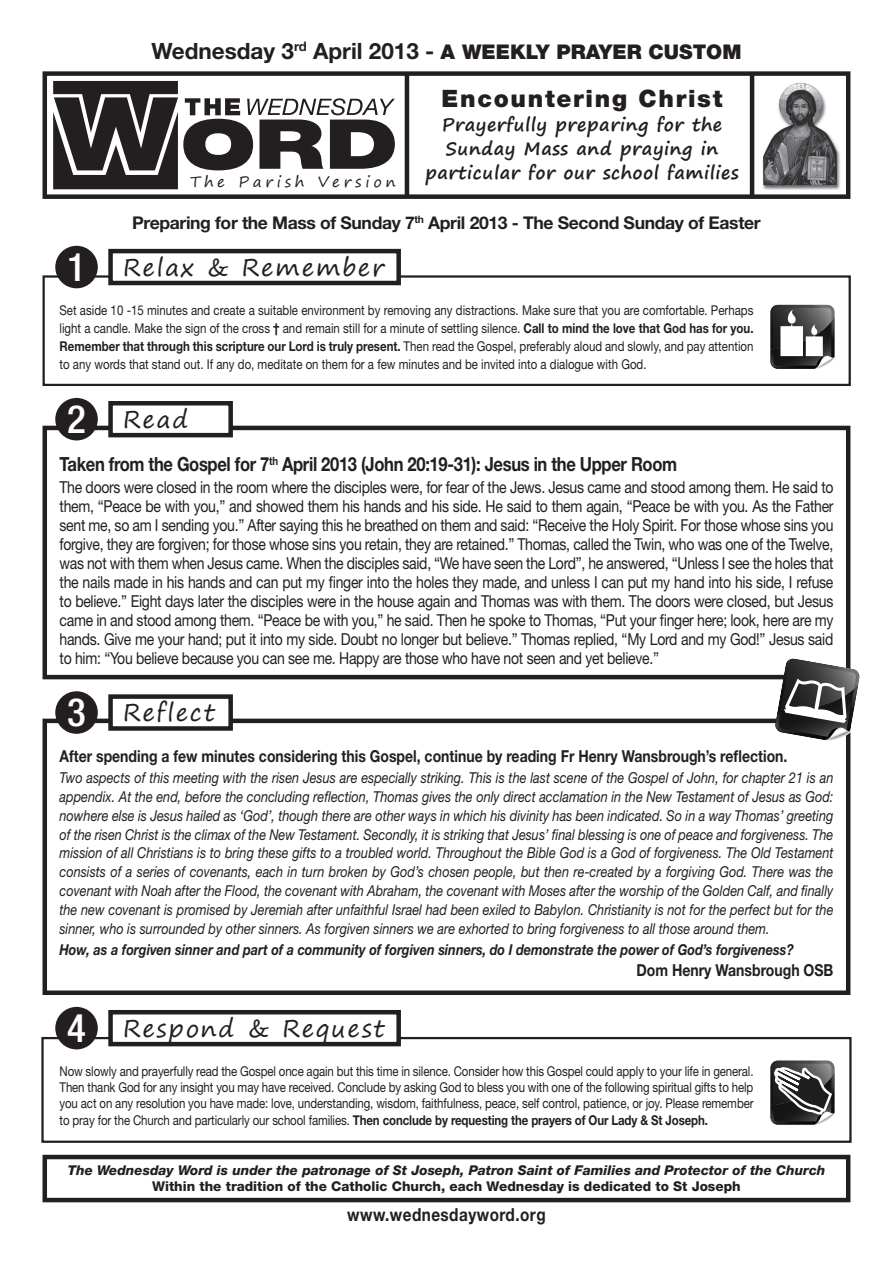
<style>
.page{position:relative;width:893px;height:1263px;background:#fff}
.page>*{position:absolute;margin:0;border:0;box-sizing:border-box;transform-origin:0 0}
.t1{font:24px "Segoe Print";letter-spacing:.07em;color:#231f20}
.t2{font:900 24px "Helvetica Neue";letter-spacing:.07em;color:#231f20}
.t3{font:700 22.5px "Helvetica Neue LT Std";color:#231f20}
.t4{font:700 19.5px "Helvetica Neue LT Std";letter-spacing:-.02em;color:#231f20;scale:.85 1}
.t5{font:700 18px/24px "Segoe Print";letter-spacing:.03em;color:#231f20;text-align:center}
.t6{font:700 18px "Helvetica Neue LT Std";letter-spacing:.03em;color:#231f20;scale:.85 1}
.t7{font:700 17.55px "Helvetica Neue LT Std";letter-spacing:-.02em;color:#231f20}
.t8{font:16.5px/19px "Helvetica Neue LT Std";letter-spacing:-.02em;color:#231f20;text-align:justify;scale:.85 1}
.t9{font:700 16.5px "Helvetica Neue LT Std";color:#231f20;scale:.85 1}
.t10{font:italic 15px/18.9px "Helvetica Neue LT Std";color:#231f20;text-align:justify;scale:.85 1}
.t11{font:italic 700 15px "Helvetica Neue LT Std";color:#231f20;scale:.85 1}
.t12{font:15px "Segoe Print";letter-spacing:.25em;color:#231f20}
.t13{font:13.5px/18px "Helvetica Neue LT Std";letter-spacing:-.005em;color:#231f20;text-align:justify;scale:.85 1}
.t14{font:italic 800 13.5px "Helvetica Neue LT Std";color:#231f20}
.t15{font:800 13.5px "Helvetica Neue LT Std";color:#231f20}
.s1{font-weight:900;font-size:20.25px}
.s2{font-family:"Helvetica Neue LT Std";font-weight:500;font-stretch:condensed;font-size:39px;color:#fff}
.s3{font-weight:700}
</style>
<div class="page">
<div style="left:43px;top:275px;width:808px;height:111px;border:2px solid #231f20"></div>
<div style="left:111px;top:251px;width:288px;height:32px;background:#fff"></div>
<div style="left:108px;top:249px;width:293px;height:36px;border:4px solid #231f20"></div>
<div style="left:55px;top:246px;width:43px;height:42px;background:#231f20;border-radius:50%"></div>
<svg style="left:770px;top:305px;width:65px;height:64px"></svg>
<img style="left:762px;top:82px;width:78px;height:108px">
<div style="left:43px;top:71px;width:807px;height:128px;border:4px solid #231f20"></div>
<hr style="left:405px;top:74px;width:4px;height:123px;background:#231f20">
<hr style="left:750px;top:74px;width:4px;height:123px;background:#231f20">
<svg style="left:53px;top:81px;width:342px;height:108px"></svg>
<div style="left:41px;top:1037px;width:811px;height:106px;border:2px solid #231f20"></div>
<div style="left:111px;top:1012px;width:288px;height:32px;background:#fff"></div>
<div style="left:108px;top:1010px;width:293px;height:36px;border:4px solid #231f20"></div>
<div style="left:55px;top:1007px;width:43px;height:42px;background:#231f20;border-radius:50%"></div>
<svg style="left:770px;top:1061px;width:65px;height:64px"></svg>
<div style="left:43px;top:719px;width:807px;height:276px;border:4px solid #231f20"></div>
<div style="left:111px;top:697px;width:120px;height:31px;background:#fff"></div>
<div style="left:108px;top:694px;width:125px;height:37px;border:4px solid #231f20"></div>
<div style="left:55px;top:691px;width:43px;height:43px;background:#231f20;border-radius:50%"></div>
<div style="left:43px;top:426px;width:807px;height:253px;border:4px solid #231f20"></div>
<div style="left:111px;top:403px;width:120px;height:32px;background:#fff"></div>
<div style="left:108px;top:401px;width:125px;height:36px;border:4px solid #231f20"></div>
<div style="left:55px;top:398px;width:43px;height:42px;background:#231f20;border-radius:50%"></div>
<div style="left:43px;top:1155px;width:807px;height:47px;border:4px solid #231f20"></div>
<svg style="left:774px;top:658px;width:86px;height:84px"></svg>
<h2 class="t3" style="left:151px;top:37px;width:591px">Wednesday 3<sup>rd</sup> April 2013 - <span class="s1">A WEEKLY PRAYER CUSTOM</span></h2>
<p class="t12" style="left:190px;top:168px;width:207px">The Parish Version</p>
<h1 class="t2" style="left:442px;top:84px;width:282px">Encountering Christ</h1>
<p class="t5" style="left:425px;top:112px;width:315px">Prayerfully preparing for the<br>Sunday Mass and praying in particular for our school families</p>
<p class="t7" style="left:132px;top:211px;width:630px">Preparing for the Mass of Sunday 7<sup>th</sup> April 2013 - The Second Sunday of Easter</p>
<h1 class="t1" style="left:67px;top:246px;width:319px"><span class="s2">1</span> Relax &amp; Remember</h1>
<p class="t13" style="left:60px;top:301px;width:818px">Set aside 10 -15 minutes and create a suitable environment by removing any distractions. Make sure that you are comfortable. Perhaps light a candle. Make the sign of the cross <span class="s3">†</span> and remain still for a minute of settling silence. <span class="s3">Call to mind the love that God has for you.<br>Remember that through this scripture our Lord is truly present.</span> Then read the Gospel, preferably aloud and slowly, and pay attention to any words that stand out. If any do, meditate on them for a few minutes and be invited into a dialogue with God.</p>
<h1 class="t1" style="left:67px;top:398px;width:123px"><span class="s2">2</span> Read</h1>
<h3 class="t4" style="left:60px;top:452px;width:728px">Taken from the Gospel for 7<sup>th</sup> April 2013 (John 20:19-31): Jesus in the Upper Room</h3>
<p class="t8" style="left:60px;top:477px;width:912px">The doors were closed in the room where the disciples were, for fear of the Jews. Jesus came and stood among them. He said to them, “Peace be with you,” and showed them his hands and his side. He said to them again, “Peace be with you. As the Father sent me, so am I sending you.” After saying this he breathed on them and said: “Receive the Holy Spirit. For those whose sins you forgive, they are forgiven; for those whose sins you retain, they are retained.” Thomas, called the Twin, who was one of the Twelve, was not with them when Jesus came. When the disciples said, “We have seen the Lord”, he answered, “Unless I see the holes that the nails made in his hands and can put my finger into the holes they made, and unless I can put my hand into his side, I refuse to believe.” Eight days later the disciples were in the house again and Thomas was with them. The doors were closed, but Jesus came in and stood among them. “Peace be with you,” he said. Then he spoke to Thomas, “Put your finger here; look, here are my hands. Give me your hand; put it into my side. Doubt no longer but believe.” Thomas replied, “My Lord and my God!” Jesus said to him: “You believe because you can see me. Happy are those who have not seen and yet believe.”</p>
<h1 class="t1" style="left:67px;top:691px;width:149px"><span class="s2">3</span> Reflect</h1>
<p class="t9" style="left:60px;top:746px;width:858px">After spending a few minutes considering this Gospel, continue by reading Fr Henry Wansbrough’s reflection.</p>
<p class="t10" style="left:60px;top:768px;width:912px">Two aspects of this meeting with the risen Jesus are especially striking. This is the last scene of the Gospel of John, for chapter 21 is an appendix. At the end, before the concluding reflection, Thomas gives the only direct acclamation in the New Testament of Jesus as God: nowhere else is Jesus hailed as ‘God’, though there are other ways in which his divinity has been indicated. So in a way Thomas’ greeting of the risen Christ is the climax of the New Testament. Secondly, it is striking that Jesus’ final blessing is one of peace and forgiveness. The mission of all Christians is to bring these gifts to a troubled world. Throughout the Bible God is a God of forgiveness. The Old Testament consists of a series of covenants, each in turn broken by God’s chosen people, but then re-created by a forgiving God. There was the covenant with Noah after the Flood, the covenant with Abraham, the covenant with Moses after the worship of the Golden Calf, and finally the new covenant is promised by Jeremiah after unfaithful Israel had been exiled to Babylon. Christianity is not for the perfect but for the sinner, who is surrounded by other sinners. As forgiven sinners we are exhorted to bring forgiveness to all those around them.</p>
<p class="t11" style="left:60px;top:940px;width:865px">How, as a forgiven sinner and part of a community of forgiven sinners, do I demonstrate the power of God’s forgiveness?</p>
<p class="t9" style="left:636px;top:960px;width:233px">Dom Henry Wansbrough OSB</p>
<h1 class="t1" style="left:67px;top:1007px;width:319px"><span class="s2">4</span> Respond &amp; Request</h1>
<p class="t13" style="left:60px;top:1063px;width:818px;line-height:16.2px">Now slowly and prayerfully read the Gospel once again but this time in silence. Consider how this Gospel could apply to your life in general.<br>Then thank God for any insight you may have received. Conclude by asking God to bless you with one of the following spiritual gifts to help you act on any resolution you have made: love, understanding, wisdom, faithfulness, peace, self control, patience, or joy. Please remember to pray for the Church and particularly our school families. <span class="s3">Then conclude by requesting the prayers of Our Lady &amp; St Joseph.</span></p>
<p class="t14" style="left:68px;top:1162px;width:759px">The Wednesday Word is under the patronage of St Joseph, Patron Saint of Families and Protector of the Church</p>
<p class="t15" style="left:152px;top:1178px;width:590px">Within the tradition of the Catholic Church, each Wednesday is dedicated to St Joseph</p>
<p class="t6" style="left:347px;top:1203px;width:235px">www.wednesdayword.org</p>
</div>
